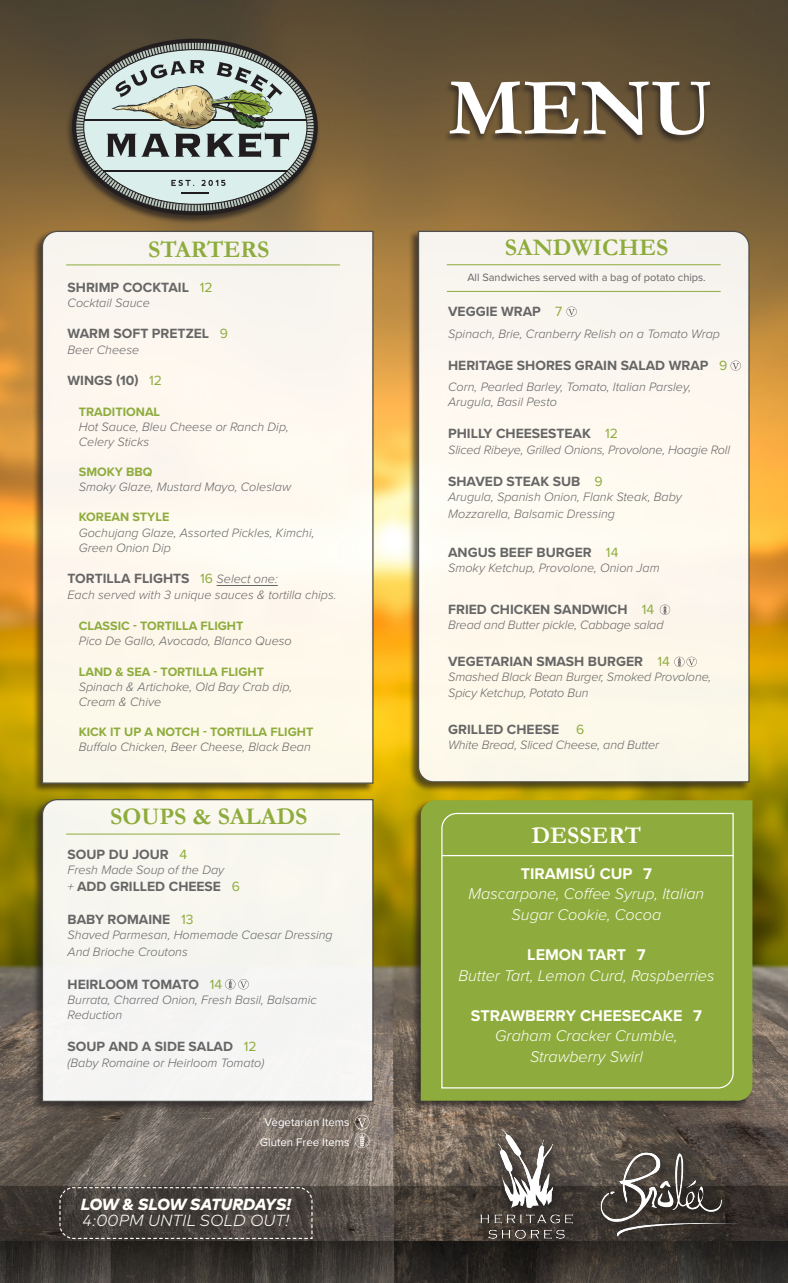
<style>
.page{position:relative;width:788px;height:1283px;background:#fff}
.page>*{position:absolute;margin:0;border:0;box-sizing:border-box;transform-origin:0 0}
.t1{font:700 82.12px "Garamond";color:#fff}
.t2{font:700 24px "Garamond";color:#8eac3d}
.t3{font:700 24px "Garamond";color:#fffef8}
.t4{font:italic 300 16.12px/20.8px "Proxima Nova";color:#fffef8;text-align:center}
.t5{font:italic 300 16.12px "Mark Pro";letter-spacing:.005em;color:#fffef8}
.t6{font:italic 800 16.12px "Mark Pro";letter-spacing:-.025em;color:#fffef8}
.t7{font:700 13.88px "Proxima Nova";color:#666}
.t8{font:italic 300 12.62px/15.1px "Proxima Nova";color:#666}
.t9{font:11.5px "Proxima Nova";color:#fff}
.t10{font:11px "Proxima Nova";color:#666}
.s1{font-weight:400;color:#8eac3d}
.s2{font-weight:700;font-style:normal;color:#8eac3d}
.s3{font-weight:300;font-style:italic;font-size:12.62px}
.s4{font-weight:700;font-style:normal}
</style>
<div class="page">
<img style="left:0;top:0;width:787px;height:1282px">
<div style="left:478px;top:1127px;width:268px;height:122px;background:#231f20;opacity:.75"></div>
<img style="left:480px;top:1129px;width:260px;height:109px">
<div style="left:65px;top:37px;width:256px;height:187px;background:#231f20;opacity:.75"></div>
<svg style="left:72px;top:39px;width:246px;height:176px;background:#62543e"></svg>
<svg style="left:83px;top:49px;width:224px;height:156px;background:#a2aba0"></svg>
<div style="left:443px;top:80px;width:270px;height:64px;background:#231f20;opacity:.75"></div>
<svg style="left:354px;top:1114px;width:15px;height:34px"></svg>
<div style="left:32px;top:230px;width:342px;height:563px;background:#231f20;opacity:.75"></div>
<div style="left:41px;top:230px;width:333px;height:554px;background:#fdf7ee"></div>
<hr style="left:216px;top:585px;width:62px;height:1px;background:#666">
<hr style="left:66px;top:265px;width:274px;height:1px;background:#8eac3d">
<div style="left:32px;top:798px;width:342px;height:314px;background:#231f20;opacity:.75"></div>
<div style="left:41px;top:798px;width:333px;height:304px;background:#f6f6ef"></div>
<hr style="left:66px;top:834px;width:274px;height:1px;background:#8eac3d">
<svg style="left:225px;top:979px;width:24px;height:10px"></svg>
<div style="left:408px;top:230px;width:342px;height:562px;background:#231f20;opacity:.75"></div>
<div style="left:417px;top:230px;width:333px;height:553px;background:#fdf8ef"></div>
<hr style="left:447px;top:264px;width:273px;height:1px;background:#8eac3d">
<hr style="left:447px;top:291px;width:273px;height:1px;background:#8eac3d">
<svg style="left:659px;top:604px;width:11px;height:11px"></svg>
<svg style="left:674px;top:656px;width:22px;height:11px"></svg>
<svg style="left:730px;top:360px;width:10px;height:11px"></svg>
<svg style="left:566px;top:306px;width:10px;height:11px"></svg>
<div style="left:411px;top:799px;width:342px;height:311px;background:#231f20;opacity:.75"></div>
<div style="left:420px;top:800px;width:332px;height:300px;background:#8eac3d"></div>
<div style="left:440px;top:812px;width:294px;height:277px;background:#8eac3d"></div>
<svg style="left:59px;top:1186px;width:254px;height:53px;background:#4b4641"></svg>
<p class="t2" style="left:148px;top:233px;width:123px">STARTERS</p>
<p class="t7" style="left:68px;top:276px;width:146px">SHRIMP COCKTAIL <span class="s1">12</span></p>
<p class="t8" style="left:68px;top:294px;width:84px">Cocktail Sauce</p>
<p class="t7" style="left:68px;top:323px;width:162px">WARM SOFT PRETZEL <span class="s1">9</span></p>
<p class="t8" style="left:68px;top:341px;width:73px">Beer Cheese</p>
<p class="t7" style="left:68px;top:370px;width:96px">WINGS (10) <span class="s1">12</span></p>
<p class="t8" style="left:79px;top:403px;width:211px"><span class="s2">TRADITIONAL<br></span>Hot Sauce, Bleu Cheese or Ranch Dip,<br>Celery Sticks</p>
<p class="t8" style="left:79px;top:463px;width:214px"><span class="s2">SMOKY BBQ<br></span>Smoky Glaze, Mustard Mayo, Coleslaw</p>
<p class="t8" style="left:79px;top:509px;width:237px"><span class="s2">KOREAN STYLE<br></span>Gochujang Glaze, Assorted Pickles, Kimchi,<br>Green Onion Dip</p>
<p class="t7" style="left:68px;top:568px;width:212px">TORTILLA FLIGHTS <span class="s1">16</span> <span class="s3">Select one:</span></p>
<p class="t8" style="left:68px;top:586px;width:270px">Each served with 3 unique sauces &amp; tortilla chips.</p>
<p class="t8" style="left:79px;top:618px;width:214px"><span class="s2">CLASSIC - TORTILLA FLIGHT<br></span>Pico De Gallo, Avocado, Blanco Queso</p>
<p class="t8" style="left:79px;top:663px;width:215px"><span class="s2">LAND &amp; SEA - TORTILLA FLIGHT<br></span>Spinach &amp; Artichoke, Old Bay Crab dip,<br>Cream &amp; Chive</p>
<p class="t8" style="left:79px;top:723px;width:236px"><span class="s2">KICK IT UP A NOTCH - TORTILLA FLIGHT<br></span>Buffalo Chicken, Beer Cheese, Black Bean</p>
<p class="t2" style="left:110px;top:800px;width:199px">SOUPS &amp; SALADS</p>
<p class="t7" style="left:68px;top:843px;width:121px">SOUP DU JOUR <span class="s1">4</span></p>
<p class="t8" style="left:68px;top:861px;width:158px">Fresh Made Soup of the Day</p>
<p class="t7" style="left:68px;top:875px;width:174px"><span class="s3">+</span> ADD GRILLED CHEESE <span class="s1">6</span></p>
<p class="t7" style="left:68px;top:908px;width:127px">BABY ROMAINE <span class="s1">13</span></p>
<p class="t8" style="left:68px;top:925px;width:267px;line-height:16.6px">Shaved Parmesan, Homemade Caesar Dressing<br>And Brioche Croutons</p>
<p class="t7" style="left:68px;top:974px;width:156px">HEIRLOOM TOMATO <span class="s1">14</span></p>
<p class="t8" style="left:68px;top:991px;width:251px">Burrata, Charred Onion, Fresh Basil, Balsamic<br>Reduction</p>
<p class="t7" style="left:68px;top:1036px;width:190px">SOUP AND A SIDE SALAD <span class="s1">12</span></p>
<p class="t8" style="left:68px;top:1054px;width:198px">(Baby Romaine or Heirloom Tomato)</p>
<p class="t9" style="left:264px;top:1113px;width:86px">Vegetarian Items</p>
<p class="t9" style="left:260px;top:1133px;width:91px">Gluten Free Items</p>
<p class="t6" style="left:81px;top:1192px;width:211px">LOW &amp; SLOW SATURDAYS!</p>
<p class="t5" style="left:83px;top:1208px;width:208px">4:00PM UNTIL SOLD OUT!</p>
<p class="t1" style="left:448px;top:52px;width:267px">MENU</p>
<p class="t2" style="left:504px;top:231px;width:165px">SANDWICHES</p>
<p class="t10" style="left:467px;top:269px;width:240px">All Sandwiches served with a bag of potato chips.</p>
<p class="t7" style="left:448px;top:301px;width:116px">VEGGIE WRAP <span class="s1">7</span></p>
<p class="t8" style="left:448px;top:326px;width:273px">Spinach, Brie, Cranberry Relish on a Tomato Wrap</p>
<p class="t7" style="left:448px;top:355px;width:280px">HERITAGE SHORES GRAIN SALAD WRAP <span class="s1">9</span></p>
<p class="t8" style="left:448px;top:378px;width:244px">Corn, Pearled Barley, Tomato, Italian Parsley,<br>Arugula, Basil Pesto</p>
<p class="t7" style="left:448px;top:423px;width:171px">PHILLY CHEESESTEAK <span class="s1">12</span></p>
<p class="t8" style="left:448px;top:442px;width:283px">Sliced Ribeye, Grilled Onions, Provolone, Hoagie Roll</p>
<p class="t7" style="left:448px;top:471px;width:156px">SHAVED STEAK SUB <span class="s1">9</span></p>
<p class="t8" style="left:448px;top:488px;width:235px;line-height:16.6px">Arugula, Spanish Onion, Flank Steak, Baby<br>Mozzarella, Balsamic Dressing</p>
<p class="t7" style="left:448px;top:542px;width:172px">ANGUS BEEF BURGER <span class="s1">14</span></p>
<p class="t8" style="left:448px;top:559px;width:213px">Smoky Ketchup, Provolone, Onion Jam</p>
<p class="t7" style="left:448px;top:598px;width:208px">FRIED CHICKEN SANDWICH <span class="s1">14</span></p>
<p class="t8" style="left:448px;top:616px;width:217px">Bread and Butter pickle, Cabbage salad</p>
<p class="t7" style="left:448px;top:651px;width:223px">VEGETARIAN SMASH BURGER <span class="s1">14</span></p>
<p class="t8" style="left:448px;top:669px;width:265px">Smashed Black Bean Burger, Smoked Provolone,<br>Spicy Ketchup, Potato Bun</p>
<p class="t7" style="left:448px;top:719px;width:138px">GRILLED CHEESE <span class="s1">6</span></p>
<p class="t8" style="left:448px;top:736px;width:212px">White Bread, Sliced Cheese, and Butter</p>
<p class="t3" style="left:531px;top:819px;width:111px">DESSERT</p>
<p class="t4" style="left:468px;top:862px;width:237px"><span class="s4">TIRAMISÚ CUP 7<br></span>Mascarpone, Coffee Syrup, Italian<br>Sugar Cookie, Cocoa</p>
<p class="t4" style="left:458px;top:943px;width:257px"><span class="s4">LEMON TART 7<br></span>Butter Tart, Lemon Curd, Raspberries</p>
<p class="t4" style="left:471px;top:1004px;width:233px"><span class="s4">STRAWBERRY CHEESECAKE 7<br></span>Graham Cracker Crumble,<br>Strawberry Swirl</p>
</div>
